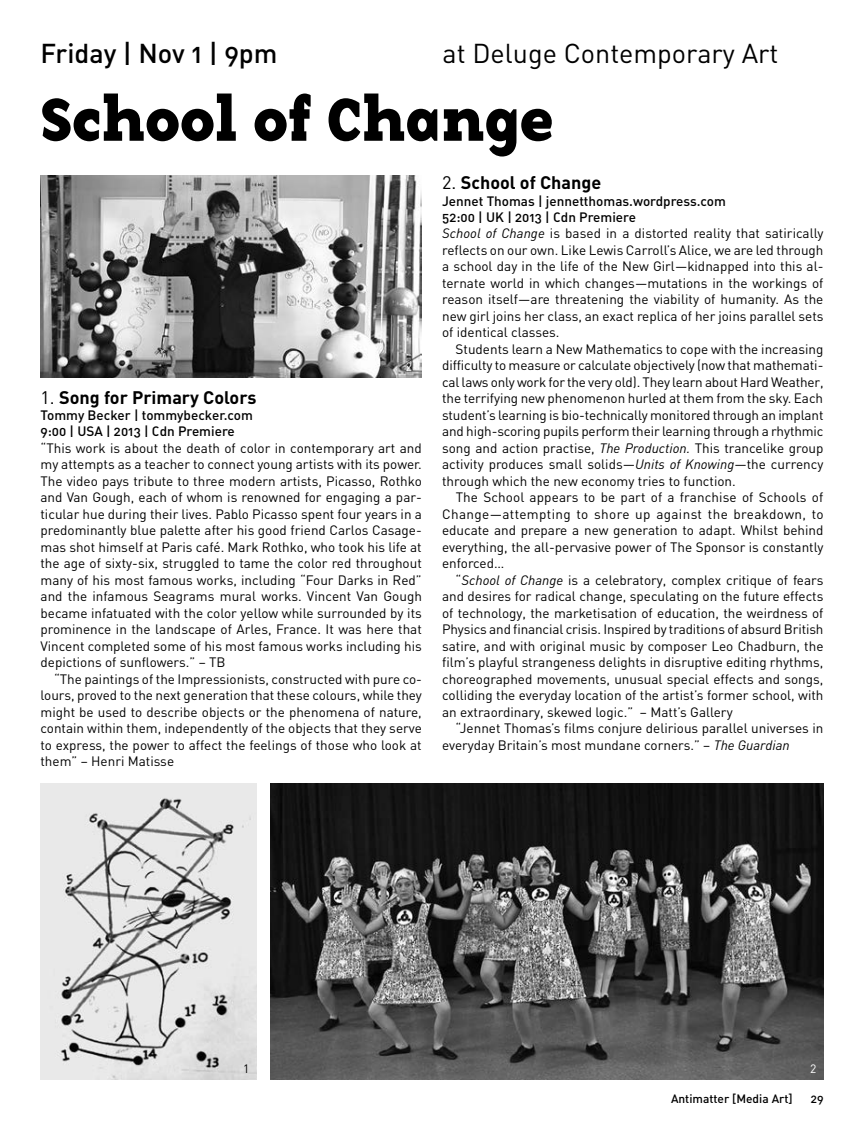
<style>
.page{position:relative;width:864px;height:1134px;background:#fff}
.page>*{position:absolute;margin:0;border:0;box-sizing:border-box;transform-origin:0 0}
.t1{font:63px "Base Twelve Serif B";letter-spacing:-.035em;color:#000}
.t2{font:27px "DIN";color:#000}
.t3{font:27px "DIN Medium Alternate";color:#000}
.t4{font:700 18px "DIN";color:#000}
.t5{font:13.5px/16.5px "DIN";color:#000;text-align:justify}
.t6{font:13.5px/16.5px "DIN Medium Alternate";color:#000}
.t7{font:12px "DIN Medium Alternate";color:#000}
.t8{font:12px "DIN";color:#fff}
.t9{font:12px "DIN";color:#000}
.s1{font-weight:400}
.s2{font-style:italic}
</style>
<div class="page">
<img style="left:40px;top:783px;width:216px;height:297px">
<img style="left:40px;top:176px;width:382px;height:202px">
<img style="left:270px;top:783px;width:554px;height:297px">
<h2 class="t3" style="left:40px;top:36px;width:239px">Friday | Nov 1 | 9pm</h2>
<h2 class="t2" style="left:443px;top:36px;width:338px">at Deluge Contemporary Art</h2>
<h1 class="t1" style="left:40px;top:75px;width:516px">School of Change</h1>
<p class="t8" style="left:406px;top:359px;width:8px">2</p>
<h3 class="t4" style="left:40px;top:385px;width:217px"><span class="s1">1.</span> Song for Primary Colors</h3>
<p class="t6" style="left:40px;top:406px;width:214px">Tommy Becker | tommybecker.com<br>9:00 | USA | 2013 | Cdn Premiere</p>
<p class="t5" style="left:40px;top:440px;width:383px">“This work is about the death of color in contemporary art and my attempts as a teacher to connect young artists with its power.<br>The video pays tribute to three modern artists, Picasso, Rothko and Van Gough, each of whom is renowned for engaging a par&shy;ticular hue during their lives. Pablo Picasso spent four years in a predominantly blue palette after his good friend Carlos Casage&shy;mas shot himself at Paris café. Mark Rothko, who took his life at the age of sixty-six, struggled to tame the color red throughout many of his most famous works, including “Four Darks in Red” and the infamous Seagrams mural works. Vincent Van Gough became infatuated with the color yellow while surrounded by its prominence in the landscape of Arles, France. It was here that Vincent completed some of his most famous works including his depictions of sunflowers.” – TB</p>
<p class="t5" style="left:40px;top:671px;width:383px;text-indent:14px">“The paintings of the Impressionists, constructed with pure co&shy;lours, proved to the next generation that these colours, while they might be used to describe objects or the phenomena of nature, contain within them, independently of the objects that they serve to express, the power to affect the feelings of those who look at them” – Henri Matisse</p>
<h3 class="t4" style="left:442px;top:171px;width:161px"><span class="s1">2.</span> School of Change</h3>
<p class="t6" style="left:442px;top:192px;width:285px">Jennet Thomas | jennetthomas.wordpress.com<br>52:00 | UK | 2013 | Cdn Premiere</p>
<p class="t5" style="left:442px;top:225px;width:383px"><span class="s2">School of Change</span> is based in a distorted reality that satirically reflects on our own. Like Lewis Carroll’s Alice, we are led through a school day in the life of the New Girl—kidnapped into this al&shy;ternate world in which changes—mutations in the workings of reason itself—are threatening the viability of humanity. As the new girl joins her class, an exact replica of her joins parallel sets of identical classes.</p>
<p class="t5" style="left:442px;top:341px;width:383px;text-indent:14px">Students learn a New Mathematics to cope with the increasing difficulty to measure or calculate objectively (now that mathemati&shy;cal laws only work for the very old). They learn about Hard Weather, the terrifying new phenomenon hurled at them from the sky. Each student’s learning is bio-technically monitored through an implant and high-scoring pupils perform their learning through a rhythmic song and action practise, <span class="s2">The Production.</span> This trancelike group activity produces small solids—<span class="s2">Units of Knowing</span>—the currency through which the new economy tries to function.</p>
<p class="t5" style="left:442px;top:489px;width:383px;text-indent:14px">The School appears to be part of a franchise of Schools of Change—attempting to shore up against the breakdown, to educate and prepare a new generation to adapt. Whilst behind everything, the all-pervasive power of The Sponsor is constantly enforced…</p>
<p class="t5" style="left:442px;top:572px;width:383px;text-indent:14px">“<span class="s2">School of Change</span> is a celebratory, complex critique of fears and desires for radical change, speculating on the future effects of technology, the marketisation of education, the weirdness of Physics and financial crisis. Inspired by traditions of absurd British satire, and with original music by composer Leo Chadburn, the film’s playful strangeness delights in disruptive editing rhythms, choreographed movements, unusual special effects and songs, colliding the everyday location of the artist’s former school, with an extraordinary, skewed logic.” – Matt’s Gallery</p>
<p class="t5" style="left:442px;top:720px;width:383px;text-indent:14px">“Jennet Thomas’s films conjure delirious parallel universes in everyday Britain’s most mundane corners.” – <span class="s2">The Guardian</span></p>
<p class="t9" style="left:243px;top:1061px;width:8px">1</p>
<p class="t8" style="left:810px;top:1061px;width:8px">2</p>
<p class="t7" style="left:671px;top:1091px;width:123px">Antimatter [Media Art]</p>
<p class="t7" style="left:811px;top:1091px;width:14px">29</p>
</div>
